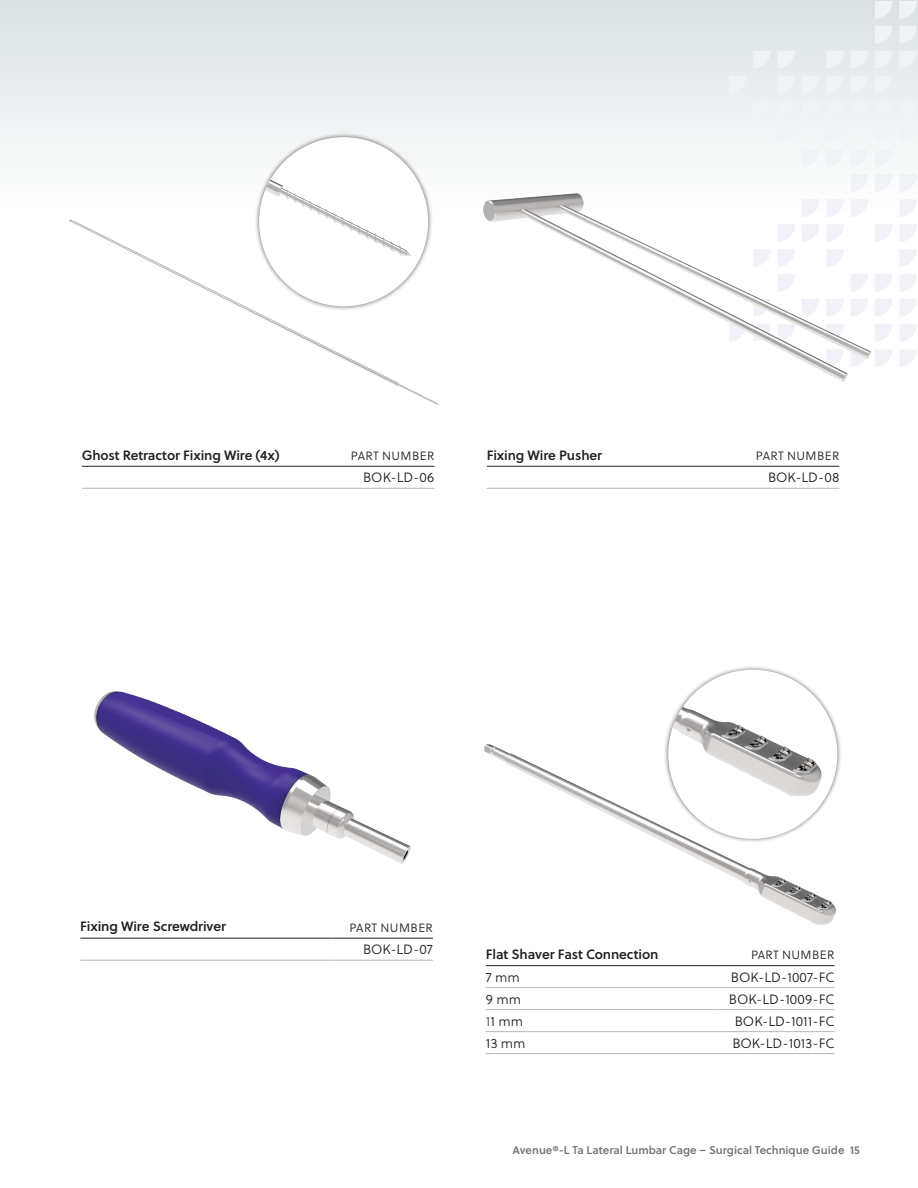
<style>
.page{position:relative;width:918px;height:1188px;background:#fff}
.page>*{position:absolute;margin:0;border:0;box-sizing:border-box;transform-origin:0 0}
.t1{font:13.5px "Soleil Lt";color:#231f20}
.t2{font:13.5px "Soleil Sb";letter-spacing:-.01em;color:#231f20}
.t3{font:12px "Soleil Lt";letter-spacing:.035em;color:#231f20}
.t4{font:11.25px "Soleil Sb";color:#717375}
.s1{color:#4d4d4f}
</style>
<div class="page">
<div style="left:0;top:0;width:918px;height:454px;background:linear-gradient(to bottom,#e5eaeb,#fff)"></div>
<svg style="left:899px;top:101px;width:18px;height:17px"></svg>
<svg style="left:851px;top:101px;width:17px;height:17px"></svg>
<svg style="left:875px;top:101px;width:18px;height:17px"></svg>
<svg style="left:802px;top:101px;width:18px;height:17px"></svg>
<svg style="left:826px;top:101px;width:18px;height:17px"></svg>
<svg style="left:753px;top:101px;width:18px;height:17px"></svg>
<svg style="left:778px;top:101px;width:17px;height:17px"></svg>
<svg style="left:851px;top:76px;width:17px;height:18px"></svg>
<svg style="left:875px;top:76px;width:18px;height:18px"></svg>
<svg style="left:802px;top:76px;width:18px;height:18px"></svg>
<svg style="left:826px;top:76px;width:18px;height:18px"></svg>
<svg style="left:778px;top:76px;width:17px;height:18px"></svg>
<svg style="left:899px;top:51px;width:18px;height:18px"></svg>
<svg style="left:851px;top:51px;width:17px;height:18px"></svg>
<svg style="left:875px;top:51px;width:18px;height:18px"></svg>
<svg style="left:826px;top:51px;width:18px;height:18px"></svg>
<svg style="left:753px;top:51px;width:18px;height:18px"></svg>
<svg style="left:778px;top:51px;width:17px;height:18px"></svg>
<svg style="left:899px;top:26px;width:18px;height:18px"></svg>
<svg style="left:875px;top:26px;width:18px;height:18px"></svg>
<svg style="left:899px;top:1px;width:18px;height:18px"></svg>
<svg style="left:875px;top:1px;width:18px;height:18px"></svg>
<svg style="left:729px;top:76px;width:18px;height:18px"></svg>
<svg style="left:899px;top:324px;width:18px;height:18px"></svg>
<svg style="left:875px;top:324px;width:18px;height:18px"></svg>
<svg style="left:899px;top:299px;width:18px;height:18px"></svg>
<svg style="left:875px;top:299px;width:18px;height:18px"></svg>
<svg style="left:899px;top:274px;width:18px;height:18px"></svg>
<svg style="left:875px;top:274px;width:18px;height:18px"></svg>
<svg style="left:899px;top:249px;width:18px;height:18px"></svg>
<svg style="left:899px;top:224px;width:18px;height:18px"></svg>
<svg style="left:875px;top:224px;width:18px;height:18px"></svg>
<svg style="left:899px;top:199px;width:18px;height:18px"></svg>
<svg style="left:899px;top:174px;width:18px;height:18px"></svg>
<svg style="left:851px;top:174px;width:17px;height:18px"></svg>
<svg style="left:875px;top:174px;width:18px;height:18px"></svg>
<svg style="left:851px;top:149px;width:17px;height:18px"></svg>
<svg style="left:875px;top:149px;width:18px;height:18px"></svg>
<svg style="left:802px;top:149px;width:18px;height:18px"></svg>
<svg style="left:826px;top:149px;width:18px;height:18px"></svg>
<svg style="left:899px;top:124px;width:18px;height:18px"></svg>
<svg style="left:875px;top:124px;width:18px;height:18px"></svg>
<svg style="left:826px;top:124px;width:18px;height:18px"></svg>
<svg style="left:778px;top:124px;width:17px;height:18px"></svg>
<svg style="left:899px;top:350px;width:18px;height:17px"></svg>
<svg style="left:875px;top:350px;width:18px;height:17px"></svg>
<hr style="left:82px;top:466px;width:251px;height:1px;background:#231f20">
<hr style="left:333px;top:466px;width:101px;height:1px;background:#231f20">
<hr style="left:82px;top:488px;width:251px;height:1px;background:#b1b8bc">
<hr style="left:333px;top:488px;width:101px;height:1px;background:#b1b8bc">
<hr style="left:80px;top:938px;width:251px;height:1px;background:#231f20">
<hr style="left:331px;top:938px;width:102px;height:1px;background:#231f20">
<hr style="left:80px;top:960px;width:251px;height:1px;background:#b1b8bc">
<hr style="left:331px;top:960px;width:102px;height:1px;background:#b1b8bc">
<hr style="left:487px;top:466px;width:251px;height:1px;background:#231f20">
<hr style="left:738px;top:466px;width:101px;height:1px;background:#231f20">
<hr style="left:487px;top:488px;width:251px;height:1px;background:#b1b8bc">
<hr style="left:738px;top:488px;width:101px;height:1px;background:#b1b8bc">
<hr style="left:486px;top:965px;width:228px;height:1px;background:#231f20">
<hr style="left:714px;top:965px;width:120px;height:1px;background:#231f20">
<hr style="left:486px;top:987px;width:228px;height:1px;background:#b1b8bc">
<hr style="left:714px;top:987px;width:120px;height:1px;background:#b1b8bc">
<hr style="left:486px;top:1009px;width:228px;height:1px;background:#b1b8bc">
<hr style="left:714px;top:1009px;width:120px;height:1px;background:#b1b8bc">
<hr style="left:486px;top:1031px;width:228px;height:1px;background:#b1b8bc">
<hr style="left:714px;top:1031px;width:120px;height:1px;background:#b1b8bc">
<hr style="left:486px;top:1053px;width:228px;height:1px;background:#b1b8bc">
<hr style="left:714px;top:1053px;width:120px;height:1px;background:#b1b8bc">
<div style="left:663px;top:665px;width:179px;height:179px;background:#231f20;opacity:.6"></div>
<img style="left:668px;top:670px;width:154px;height:75px">
<img style="left:485px;top:745px;width:351px;height:179px">
<img style="left:95px;top:691px;width:315px;height:172px">
<div style="left:254px;top:132px;width:179px;height:179px;background:#231f20;opacity:.6"></div>
<img style="left:259px;top:137px;width:153px;height:83px">
<img style="left:69px;top:220px;width:369px;height:184px">
<img style="left:483px;top:193px;width:388px;height:189px">
<p class="t2" style="left:82px;top:446px;width:199px">Ghost Retractor Fixing Wire (4x)</p>
<p class="t3" style="left:351px;top:448px;width:85px">PART NUMBER</p>
<p class="t1" style="left:363px;top:469px;width:73px">BOK-LD-06</p>
<p class="t2" style="left:487px;top:446px;width:117px">Fixing Wire Pusher</p>
<p class="t3" style="left:756px;top:448px;width:85px">PART NUMBER</p>
<p class="t1" style="left:768px;top:469px;width:73px">BOK-LD-08</p>
<p class="t2" style="left:80px;top:918px;width:147px">Fixing Wire Screwdriver</p>
<p class="t3" style="left:349px;top:920px;width:85px">PART NUMBER</p>
<p class="t1" style="left:363px;top:941px;width:71px">BOK-LD-07</p>
<p class="t2" style="left:486px;top:946px;width:174px">Flat Shaver Fast Connection</p>
<p class="t3" style="left:751px;top:948px;width:85px">PART NUMBER</p>
<p class="t1" style="left:486px;top:969px;width:36px">7 mm</p>
<p class="t1" style="left:731px;top:969px;width:105px">BOK-LD-1007-FC</p>
<p class="t1" style="left:486px;top:991px;width:37px">9 mm</p>
<p class="t1" style="left:729px;top:991px;width:107px">BOK-LD-1009-FC</p>
<p class="t1" style="left:486px;top:1013px;width:39px"><span class="s1">1</span>1 mm</p>
<p class="t1" style="left:735px;top:1013px;width:101px">BOK-LD-1011-FC</p>
<p class="t1" style="left:486px;top:1035px;width:41px">13 mm</p>
<p class="t1" style="left:732px;top:1035px;width:104px">BOK-LD-1013-FC</p>
<p class="t4" style="left:513px;top:1143px;width:349px">Avenue®-L Ta Lateral Lumbar Cage – Surgical Technique Guide 15</p>
</div>
